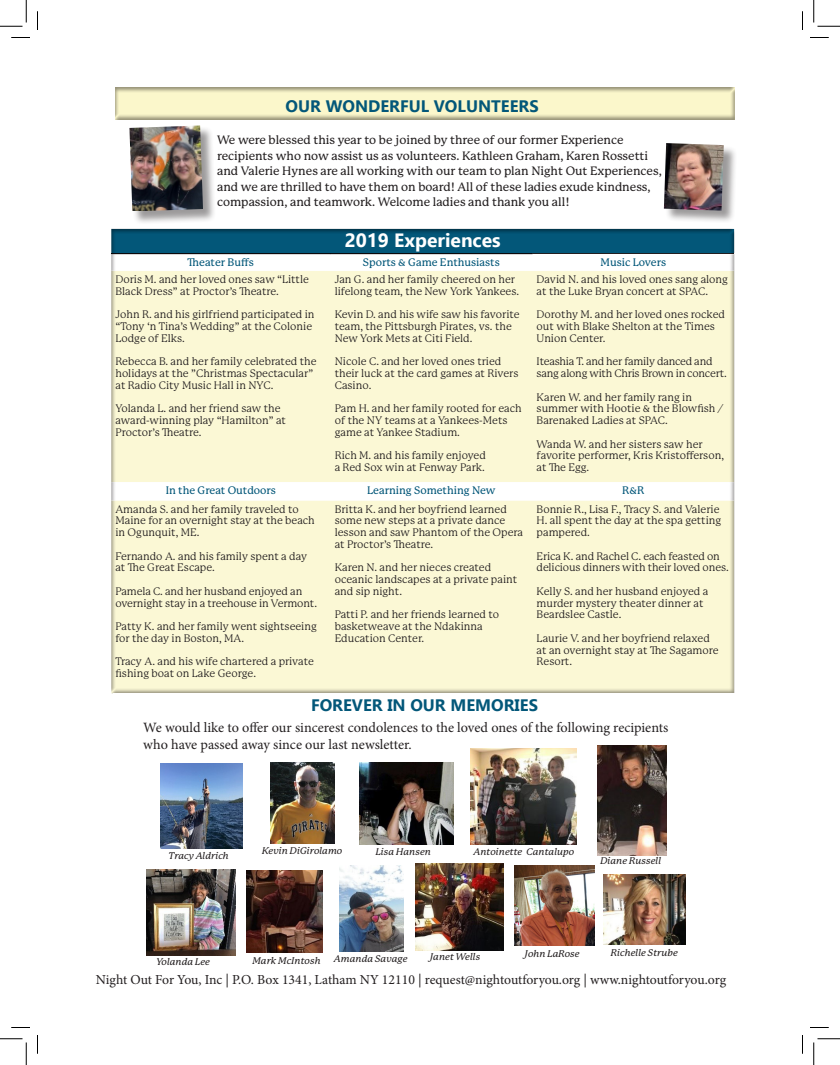
<style>
.page{position:relative;width:840px;height:1065px;background:#fff}
.page>*{position:absolute;margin:0;border:0;box-sizing:border-box;transform-origin:0 0}
.t1{font:700 19.25px "Ebrima";color:#fff}
.Sub_Title{font:700 16.62px "Ebrima";color:#035779}
.t2{font:14.25px/17.1px "Minion Pro";color:#231f20}
.t3{font:13.75px "Minion Pro";letter-spacing:-.005em;color:#231f20}
.body_text{font:500 11.88px/15.5px "P Mackinac Pro";color:#231f20}
.t4{font:10.75px/11.8px "P22 Mackinac Pro";color:#231f20}
.t5{font:500 10.75px "P Mackinac Pro";color:#035779}
.t6{font:10.75px/11.8px "P22 Mackinac Pro";letter-spacing:-.02em;color:#231f20}
.t7{font:italic 500 9.5px "P22 Mackinac Pro";color:#231f20}
</style>
<div class="page">
<div style="left:112px;top:86px;width:623px;height:34px;background:#231f20;opacity:.5"></div>
<div style="left:131px;top:127px;width:85px;height:98px;background:#231f20;opacity:.45"></div>
<img style="left:129px;top:125px;width:74px;height:86px">
<div style="left:109px;top:225px;width:631px;height:471px;background:#231f20;opacity:.5"></div>
<div style="left:665px;top:144px;width:72px;height:80px;background:#231f20;opacity:.45"></div>
<img style="left:664px;top:143px;width:60px;height:68px">
<div style="left:113px;top:693px;width:626px;height:277px;background:#fff"></div>
<img style="left:161px;top:763px;width:82px;height:86px">
<img style="left:470px;top:748px;width:107px;height:97px">
<img style="left:270px;top:762px;width:64px;height:81px">
<img style="left:360px;top:762px;width:94px;height:83px">
<img style="left:597px;top:746px;width:70px;height:110px">
<img style="left:247px;top:870px;width:76px;height:82px">
<img style="left:146px;top:870px;width:89px;height:85px">
<img style="left:339px;top:866px;width:64px;height:85px">
<img style="left:604px;top:875px;width:81px;height:69px">
<img style="left:416px;top:864px;width:87px;height:87px">
<img style="left:514px;top:865px;width:80px;height:81px">
<svg style="left:11px;top:37px;width:19px;height:1px"></svg>
<svg style="left:810px;top:37px;width:19px;height:1px"></svg>
<svg style="left:11px;top:1027px;width:19px;height:1px"></svg>
<svg style="left:810px;top:1027px;width:19px;height:1px"></svg>
<svg style="left:37px;top:11px;width:1px;height:19px"></svg>
<svg style="left:37px;top:1035px;width:1px;height:19px"></svg>
<svg style="left:802px;top:11px;width:1px;height:19px"></svg>
<svg style="left:802px;top:1035px;width:1px;height:19px"></svg>
<svg style="left:0;top:0;width:27px;height:27px"></svg>
<svg style="left:0;top:1039px;width:27px;height:26px"></svg>
<svg style="left:814px;top:0;width:26px;height:27px"></svg>
<svg style="left:814px;top:1039px;width:26px;height:26px"></svg>
<p class="Sub_Title" style="left:286px;top:93px;width:255px">OUR WONDERFUL VOLUNTEERS</p>
<p class="body_text" style="left:217px;top:133px;width:446px">We were blessed this year to be joined by three of our former Experience recipients who now assist us as volunteers. Kathleen Graham, Karen Rossetti and Valerie Hynes are all working with our team to plan Night Out Experiences, and we are thrilled to have them on board! All of these ladies exude kindness, compassion, and teamwork. Welcome ladies and thank you all!</p>
<h1 class="t1" style="left:345px;top:225px;width:158px">2019 Experiences</h1>
<p class="t5" style="left:188px;top:257px;width:68px">Theater Buffs</p>
<p class="t5" style="left:363px;top:257px;width:138px">Sports &amp; Game Enthusiasts</p>
<p class="t5" style="left:601px;top:257px;width:67px">Music Lovers</p>
<p class="t4" style="left:115px;top:274px;width:195px">Doris M. and her loved ones saw “Little<br>Black Dress” at Proctor’s Theatre.</p>
<p class="t4" style="left:115px;top:309px;width:201px">John R. and his girlfriend participated in “Tony ‘n Tina’s Wedding” at the Colonie<br>Lodge of Elks.</p>
<p class="t4" style="left:115px;top:356px;width:202px">Rebecca B. and her family celebrated the holidays at the ”Christmas Spectacular” at Radio City Music Hall in NYC.</p>
<p class="t4" style="left:115px;top:403px;width:172px">Yolanda L. and her friend saw the award-winning play “Hamilton” at<br>Proctor’s Theatre.</p>
<p class="t4" style="left:335px;top:274px;width:186px">Jan G. and her family cheered on her lifelong team, the New York Yankees.</p>
<p class="t4" style="left:335px;top:309px;width:186px">Kevin D. and his wife saw his favorite team, the Pittsburgh Pirates, vs. the<br>New York Mets at Citi Field.</p>
<p class="t4" style="left:335px;top:356px;width:185px">Nicole C. and her loved ones tried their luck at the card games at Rivers<br>Casino.</p>
<p class="t4" style="left:335px;top:403px;width:189px">Pam H. and her family rooted for each of the NY teams at a Yankees-Mets game at Yankee Stadium.</p>
<p class="t4" style="left:335px;top:450px;width:153px">Rich M. and his family enjoyed a Red Sox win at Fenway Park.</p>
<p class="t4" style="left:537px;top:274px;width:193px">David N. and his loved ones sang along at the Luke Bryan concert at SPAC.</p>
<p class="t4" style="left:537px;top:309px;width:190px">Dorothy M. and her loved ones rocked out with Blake Shelton at the Times<br>Union Center.</p>
<p class="t6" style="left:537px;top:356px;width:192px">Iteashia T. and her family danced and sang along with Chris Brown in concert.</p>
<p class="t4" style="left:537px;top:391px;width:188px">Karen W. and her family rang in summer with Hootie &amp; the Blowfish /<br>Barenaked Ladies at SPAC.</p>
<p class="t4" style="left:537px;top:438px;width:189px">Wanda W. and her sisters saw her favorite performer, Kris Kristofferson, at The Egg.</p>
<p class="t5" style="left:166px;top:485px;width:112px">In the Great Outdoors</p>
<p class="t5" style="left:367px;top:485px;width:130px">Learning Something New</p>
<p class="t5" style="left:622px;top:485px;width:24px">R&amp;R</p>
<p class="t4" style="left:115px;top:503px;width:201px">Amanda S. and her family traveled to<br>Maine for an overnight stay at the beach in Ogunquit, ME.</p>
<p class="t4" style="left:115px;top:550px;width:193px">Fernando A. and his family spent a day at The Great Escape.</p>
<p class="t4" style="left:115px;top:585px;width:203px">Pamela C. and her husband enjoyed an overnight stay in a treehouse in Vermont.</p>
<p class="t4" style="left:115px;top:621px;width:203px">Patty K. and her family went sightseeing for the day in Boston, MA.</p>
<p class="t4" style="left:115px;top:656px;width:200px">Tracy A. and his wife chartered a private fishing boat on Lake George.</p>
<p class="t4" style="left:335px;top:503px;width:190px">Britta K. and her boyfriend learned some new steps at a private dance lesson and saw Phantom of the Opera at Proctor’s Theatre.</p>
<p class="t4" style="left:335px;top:562px;width:184px">Karen N. and her nieces created oceanic landscapes at a private paint and sip night.</p>
<p class="t4" style="left:335px;top:609px;width:166px">Patti P. and her friends learned to basketweave at the Ndakinna<br>Education Center.</p>
<p class="t4" style="left:537px;top:503px;width:186px">Bonnie R., Lisa F., Tracy S. and Valerie<br>H. all spent the day at the spa getting pampered.</p>
<p class="t4" style="left:537px;top:550px;width:194px">Erica K. and Rachel C. each feasted on delicious dinners with their loved ones.</p>
<p class="t4" style="left:537px;top:585px;width:173px">Kelly S. and her husband enjoyed a murder mystery theater dinner at<br>Beardslee Castle.</p>
<p class="t4" style="left:537px;top:632px;width:183px">Laurie V. and her boyfriend relaxed at an overnight stay at The Sagamore<br>Resort.</p>
<p class="Sub_Title" style="left:311px;top:692px;width:228px">FOREVER IN OUR MEMORIES</p>
<p class="t2" style="left:143px;top:719px;width:527px">We would like to offer our sincerest condolences to the loved ones of the following recipients who have passed away since our last newsletter.</p>
<p class="t7" style="left:169px;top:851px;width:62px">Tracy Aldrich</p>
<p class="t7" style="left:262px;top:846px;width:82px">Kevin DiGirolamo</p>
<p class="t7" style="left:376px;top:846px;width:57px">Lisa Hansen</p>
<p class="t7" style="left:474px;top:846px;width:102px">Antoinette Cantalupo</p>
<p class="t7" style="left:600px;top:856px;width:62px">Diane Russell</p>
<p class="t7" style="left:156px;top:956px;width:55px">Yolanda Lee</p>
<p class="t7" style="left:252px;top:955px;width:70px">Mark McIntosh</p>
<p class="t7" style="left:334px;top:953px;width:75px">Amanda Savage</p>
<p class="t7" style="left:430px;top:951px;width:52px">Janet Wells</p>
<p class="t7" style="left:524px;top:948px;width:57px">John LaRose</p>
<p class="t7" style="left:611px;top:947px;width:69px">Richelle Strube</p>
<p class="t3" style="left:96px;top:970px;width:632px">Night Out For You, Inc | P.O. Box 1341, Latham NY 12110 | request@nightoutforyou.org | www.nightoutforyou.org</p>
</div>
